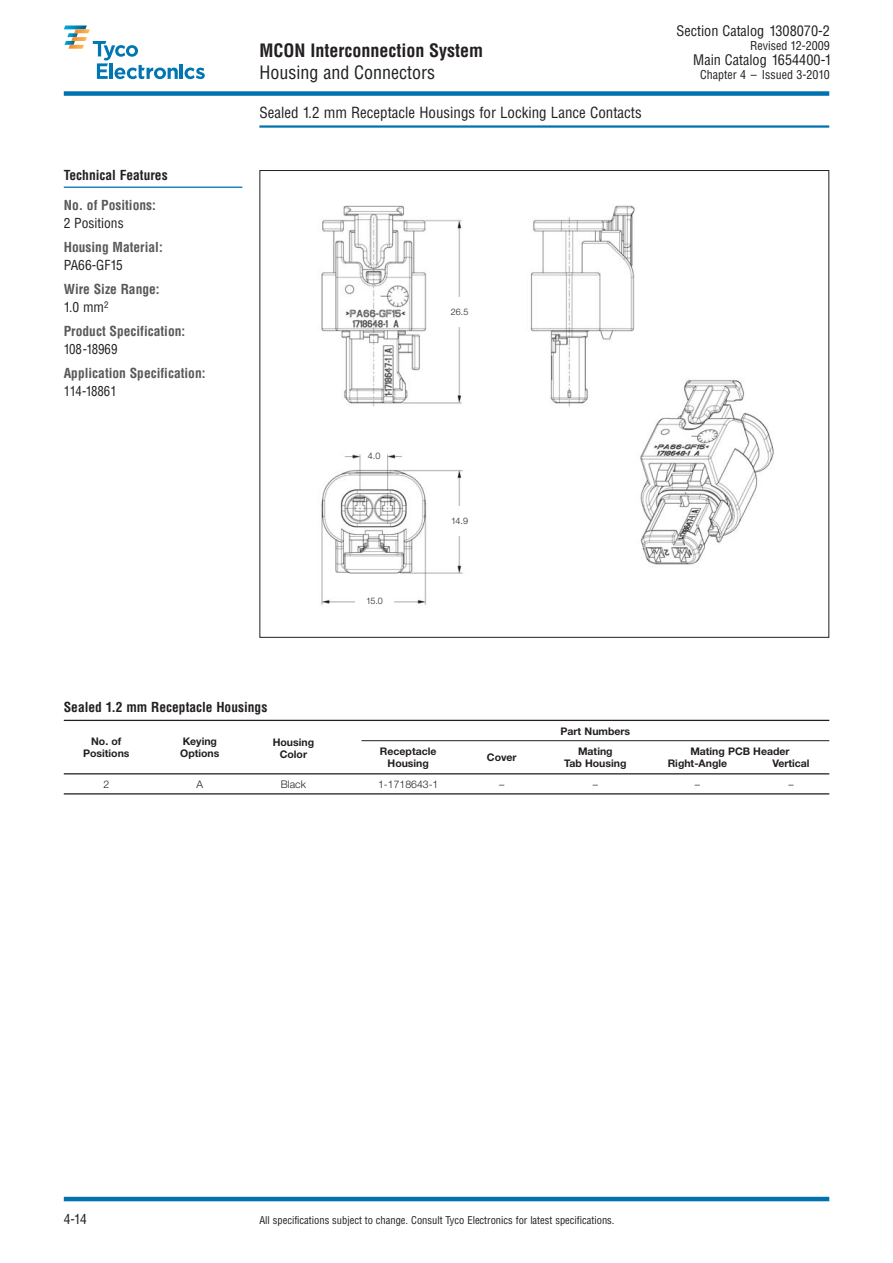
<style>
.page{position:relative;width:893px;height:1263px;background:#fff}
.page>*{position:absolute;margin:0;border:0;box-sizing:border-box;transform-origin:0 0}
.t1{font:700 condensed 18px "Helvetica";color:#231f20}
.t2{font:condensed 18px "Helvetica";color:#231f20}
.t3{font:condensed 15px "Helvetica";color:#231f20}
.t4{font:condensed 14.25px "Helvetica";color:#231f20}
.t5{font:700 condensed 13.5px/18px "Helvetica";color:#58595b}
.t6{font:700 condensed 13.5px "Helvetica";color:#231f20}
.t7{font:condensed 13.5px "Helvetica";color:#231f20}
.t8{font:condensed 13.5px "Helvetica";color:#231f20;scale:.95 1}
.t9{font:condensed 12px "Helvetica";color:#231f20}
.t10{font:700 10.5px/12px "Helvetica Neue";color:#231f20;text-align:center}
.t11{font:condensed 10.5px "Helvetica";color:#231f20}
.t12{font:300 10.5px "Helvetica Neue";color:#231f20}
.t13{font:300 9px "Helvetica Neue";color:#231f20}
.s1{font-weight:400;color:#231f20}
.s2{color:#fff}
</style>
<div class="page">
<hr style="left:259px;top:125px;width:570px;height:3px;background:#0072ae">
<div style="left:64px;top:91px;width:765px;height:5px;background:#0072ae"></div>
<svg style="left:64px;top:26px;width:141px;height:53px"></svg>
<hr style="left:64px;top:1197px;width:765px;height:4px;background:#0072ae">
<hr style="left:64px;top:187px;width:178px;height:1px;background:#0072ae">
<img style="left:321px;top:205px;width:453px;height:400px">
<div style="left:447px;top:297px;width:25px;height:30px;background:#fff"></div>
<div style="left:447px;top:506px;width:25px;height:30px;background:#fff"></div>
<div style="left:355px;top:595px;width:39px;height:12px;background:#fff"></div>
<div style="left:364px;top:449px;width:21px;height:13px;background:#fff"></div>
<hr style="left:361px;top:740px;width:468px;height:1px;background:#231f20">
<hr style="left:64px;top:720px;width:765px;height:1px;background:#231f20">
<hr style="left:64px;top:773px;width:765px;height:1px;background:#231f20">
<hr style="left:64px;top:793px;width:765px;height:2px;background:#231f20">
<p class="t6" style="left:64px;top:170px;width:105px">Technical Features</p>
<p class="t5" style="left:64px;top:197px;width:94px">No. of Positions:</p>
<p class="t7" style="left:64px;top:218px;width:61px">2 Positions</p>
<p class="t5" style="left:64px;top:239px;width:100px">Housing Material:</p>
<p class="t7" style="left:64px;top:260px;width:61px">PA66-GF15</p>
<p class="t5" style="left:64px;top:281px;width:97px">Wire Size Range:<br><span class="s1">1.0 mm</span><sup>2</sup></p>
<p class="t5" style="left:64px;top:323px;width:123px">Product Specification:</p>
<p class="t8" style="left:64px;top:344px;width:58px">108-18969</p>
<p class="t5" style="left:64px;top:365px;width:143px">Application Specification:</p>
<p class="t8" style="left:64px;top:386px;width:57px">114-18861</p>
<h1 class="t1" style="left:259px;top:43px;width:225px">MCON Interconnection System</h1>
<h1 class="t2" style="left:259px;top:65px;width:177px">Housing and Connectors</h1>
<h2 class="t3" style="left:259px;top:106px;width:384px">Sealed 1.2 mm Receptacle Housings for Locking Lance Contacts</h2>
<h3 class="t4" style="left:676px;top:26px;width:157px">Section Catalog 1308070-2<span class="s2">.</span></h3>
<p class="t9" style="left:750px;top:41px;width:83px">Revised 12-2009<span class="s2">.</span></p>
<h3 class="t4" style="left:693px;top:55px;width:140px">Main Catalog 1654400-1</h3>
<p class="t9" style="left:700px;top:70px;width:133px">Chapter 4 – Issued 3-2010<span class="s2">.</span></p>
<p class="t13" style="left:368px;top:453px;width:14px">4.0</p>
<p class="t13" style="left:366px;top:598px;width:18px">15.0</p>
<p class="t13" style="left:451px;top:308px;width:19px">26.5</p>
<p class="t13" style="left:451px;top:518px;width:18px">14.9</p>
<p class="t6" style="left:64px;top:702px;width:205px">Sealed 1.2 mm Receptacle Housings</p>
<p class="t10" style="left:560px;top:726px;width:71px">Part Numbers</p>
<p class="t10" style="left:83px;top:736px;width:48px">No. of<br>Positions</p>
<p class="t10" style="left:180px;top:736px;width:41px;text-align:left">Keying<br>Options</p>
<p class="t10" style="left:273px;top:737px;width:43px">Housing<br>Color</p>
<p class="t10" style="left:578px;top:746px;width:36px">Mating</p>
<p class="t10" style="left:690px;top:746px;width:101px">Mating PCB Header</p>
<p class="t10" style="left:380px;top:746px;width:58px">Receptacle</p>
<p class="t10" style="left:487px;top:752px;width:31px">Cover</p>
<p class="t10" style="left:387px;top:758px;width:43px">Housing</p>
<p class="t10" style="left:564px;top:758px;width:64px">Tab Housing</p>
<p class="t10" style="left:668px;top:758px;width:61px">Right-Angle</p>
<p class="t10" style="left:772px;top:758px;width:39px">Vertical</p>
<p class="t12" style="left:103px;top:780px;width:7px">2</p>
<p class="t12" style="left:197px;top:780px;width:8px">A</p>
<p class="t12" style="left:281px;top:780px;width:27px">Black</p>
<p class="t12" style="left:378px;top:780px;width:62px">1-1718643-1</p>
<p class="t12" style="left:499px;top:780px;width:7px">–</p>
<p class="t12" style="left:593px;top:780px;width:7px">–</p>
<p class="t12" style="left:695px;top:780px;width:7px">–</p>
<p class="t12" style="left:788px;top:780px;width:7px">–</p>
<p class="t7" style="left:64px;top:1214px;width:25px">4-14</p>
<p class="t11" style="left:259px;top:1216px;width:357px">All specifications subject to change. Consult Tyco Electronics for latest specifications.</p>
</div>
